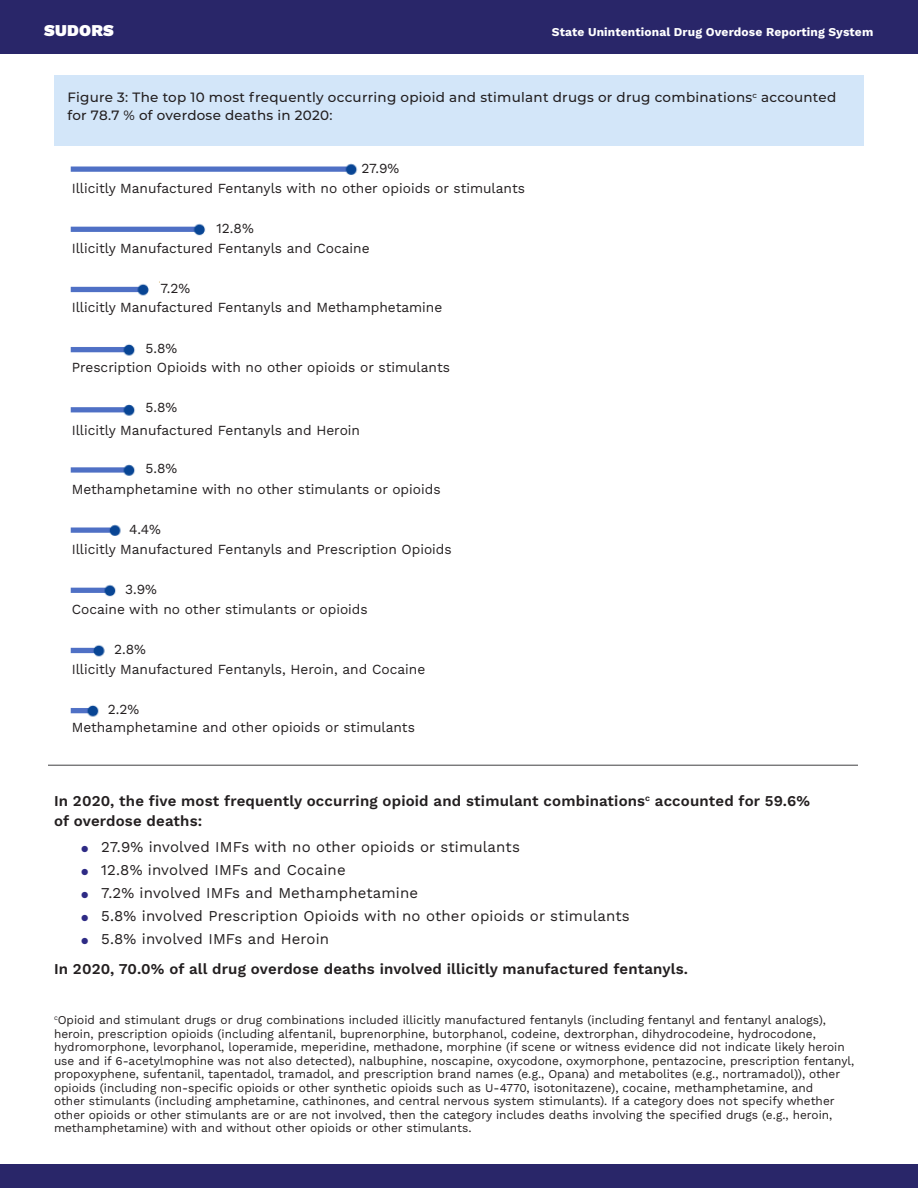
<style>
.page{position:relative;width:918px;height:1188px;background:#fff}
.page>*{position:absolute;margin:0;border:0;box-sizing:border-box;transform-origin:0 0}
.t1{font:16.5px "Work Sans";letter-spacing:.01em;color:#fff}
.t2{font:15px/19.5px "Work Sans";letter-spacing:.01em;color:#231f20}
.t3{font:13.8px "Work Sans";color:#231f20}
.t4{font:500 13.5px/18px "Montserrat";letter-spacing:.02em;color:#231f20}
.t5{font:12px/13.5px "Work Sans";color:#231f20}
.t6{font:12px "Work Sans";letter-spacing:.01em;color:#fff}
.s1{font-size:12px;color:#2e2b85}
</style>
<div class="page">
<img style="left:70px;top:163px;width:288px;height:554px">
<div style="left:217px;top:220px;width:60px;height:17px;background:#fff"></div>
<div style="left:160px;top:280px;width:61px;height:17px;background:#fff"></div>
<div style="left:145px;top:341px;width:61px;height:17px;background:#fff"></div>
<div style="left:145px;top:399px;width:61px;height:17px;background:#fff"></div>
<div style="left:145px;top:460px;width:61px;height:17px;background:#fff"></div>
<div style="left:129px;top:521px;width:60px;height:18px;background:#fff"></div>
<div style="left:125px;top:581px;width:60px;height:17px;background:#fff"></div>
<div style="left:114px;top:641px;width:60px;height:17px;background:#fff"></div>
<div style="left:108px;top:701px;width:60px;height:17px;background:#fff"></div>
<div style="left:67px;top:176px;width:443px;height:21px;background:#fff"></div>
<div style="left:67px;top:238px;width:443px;height:21px;background:#fff"></div>
<div style="left:67px;top:298px;width:443px;height:21px;background:#fff"></div>
<div style="left:67px;top:358px;width:443px;height:21px;background:#fff"></div>
<div style="left:67px;top:418px;width:443px;height:21px;background:#fff"></div>
<div style="left:69px;top:479px;width:443px;height:21px;background:#fff"></div>
<div style="left:69px;top:539px;width:443px;height:21px;background:#fff"></div>
<div style="left:69px;top:599px;width:443px;height:21px;background:#fff"></div>
<div style="left:69px;top:658px;width:443px;height:21px;background:#fff"></div>
<div style="left:0;top:0;width:918px;height:54px;background:#292669"></div>
<div style="left:0;top:1164px;width:918px;height:24px;background:#292669"></div>
<div style="left:54px;top:76px;width:810px;height:70px;background:#d3e6f9"></div>
<hr style="left:48px;top:765px;width:810px;height:1px;background:#404042">
<h1 class="t1" style="left:44px;top:18px;width:71px">SUDORS</h1>
<p class="t6" style="left:552px;top:22px;width:323px">State Unintentional Drug Overdose Reporting System</p>
<h3 class="t4" style="left:68px;top:88px;width:770px">Figure 3: The top 10 most frequently occurring opioid and stimulant drugs or drug combinations<sup>c</sup> accounted for 78.7 % of overdose deaths in 2020:</h3>
<p class="t3" style="left:361px;top:158px;width:40px">27.9%</p>
<p class="t3" style="left:72px;top:178px;width:455px">Illicitly Manufactured Fentanyls with no other opioids or stimulants</p>
<p class="t3" style="left:217px;top:218px;width:39px">12.8%</p>
<p class="t3" style="left:72px;top:238px;width:299px">Illicitly Manufactured Fentanyls and Cocaine</p>
<p class="t3" style="left:160px;top:278px;width:31px">7.2%</p>
<p class="t3" style="left:72px;top:297px;width:372px">Illicitly Manufactured Fentanyls and Methamphetamine</p>
<p class="t3" style="left:145px;top:338px;width:33px">5.8%</p>
<p class="t3" style="left:72px;top:357px;width:380px">Prescription Opioids with no other opioids or stimulants</p>
<p class="t3" style="left:145px;top:397px;width:33px">5.8%</p>
<p class="t3" style="left:72px;top:419px;width:290px">Illicitly Manufactured Fentanyls and Heroin</p>
<p class="t3" style="left:145px;top:458px;width:33px">5.8%</p>
<p class="t3" style="left:72px;top:479px;width:370px">Methamphetamine with no other stimulants or opioids</p>
<p class="t3" style="left:129px;top:519px;width:33px">4.4%</p>
<p class="t3" style="left:72px;top:539px;width:382px">Illicitly Manufactured Fentanyls and Prescription Opioids</p>
<p class="t3" style="left:125px;top:579px;width:33px">3.9%</p>
<p class="t3" style="left:72px;top:599px;width:298px">Cocaine with no other stimulants or opioids</p>
<p class="t3" style="left:114px;top:639px;width:33px">2.8%</p>
<p class="t3" style="left:72px;top:659px;width:355px">Illicitly Manufactured Fentanyls, Heroin, and Cocaine</p>
<p class="t3" style="left:108px;top:699px;width:33px">2.2%</p>
<p class="t3" style="left:72px;top:717px;width:345px">Methamphetamine and other opioids or stimulants</p>
<p class="t2" style="left:54px;top:791px;width:758px">In 2020, the five most frequently occurring opioid and stimulant combinations<sup>c</sup> accounted for 59.6% of overdose deaths:</p>
<p class="t2" style="left:81px;top:836px;width:440px"><span class="s1">⚫</span> 27.9% involved IMFs with no other opioids or stimulants</p>
<p class="t2" style="left:81px;top:859px;width:266px"><span class="s1">⚫</span> 12.8% involved IMFs and Cocaine</p>
<p class="t2" style="left:81px;top:882px;width:339px"><span class="s1">⚫</span> 7.2% involved IMFs and Methamphetamine</p>
<p class="t2" style="left:81px;top:905px;width:550px"><span class="s1">⚫</span> 5.8% involved Prescription Opioids with no other opioids or stimulants</p>
<p class="t2" style="left:81px;top:928px;width:250px"><span class="s1">⚫</span> 5.8% involved IMFs and Heroin</p>
<p class="t2" style="left:54px;top:958px;width:636px">In 2020, 70.0% of all drug overdose deaths involved illicitly manufactured fentanyls.</p>
<p class="t5" style="left:54px;top:1013px;width:802px"><sup>c</sup>Opioid and stimulant drugs or drug combinations included illicitly manufactured fentanyls (including fentanyl and fentanyl analogs), heroin, prescription opioids (including alfentanil, buprenorphine, butorphanol, codeine, dextrorphan, dihydrocodeine, hydrocodone, hydromorphone, levorphanol, loperamide, meperidine, methadone, morphine (if scene or witness evidence did not indicate likely heroin use and if 6-acetylmophine was not also detected), nalbuphine, noscapine, oxycodone, oxymorphone, pentazocine, prescription fentanyl, propoxyphene, sufentanil, tapentadol, tramadol, and prescription brand names (e.g., Opana) and metabolites (e.g., nortramadol)), other opioids (including non-specific opioids or other synthetic opioids such as U-4770, isotonitazene), cocaine, methamphetamine, and<br>other stimulants (including amphetamine, cathinones, and central nervous system stimulants). If a category does not specify whether other opioids or other stimulants are or are not involved, then the category includes deaths involving the specified drugs (e.g., heroin, methamphetamine) with and without other opioids or other stimulants.</p>
</div>
